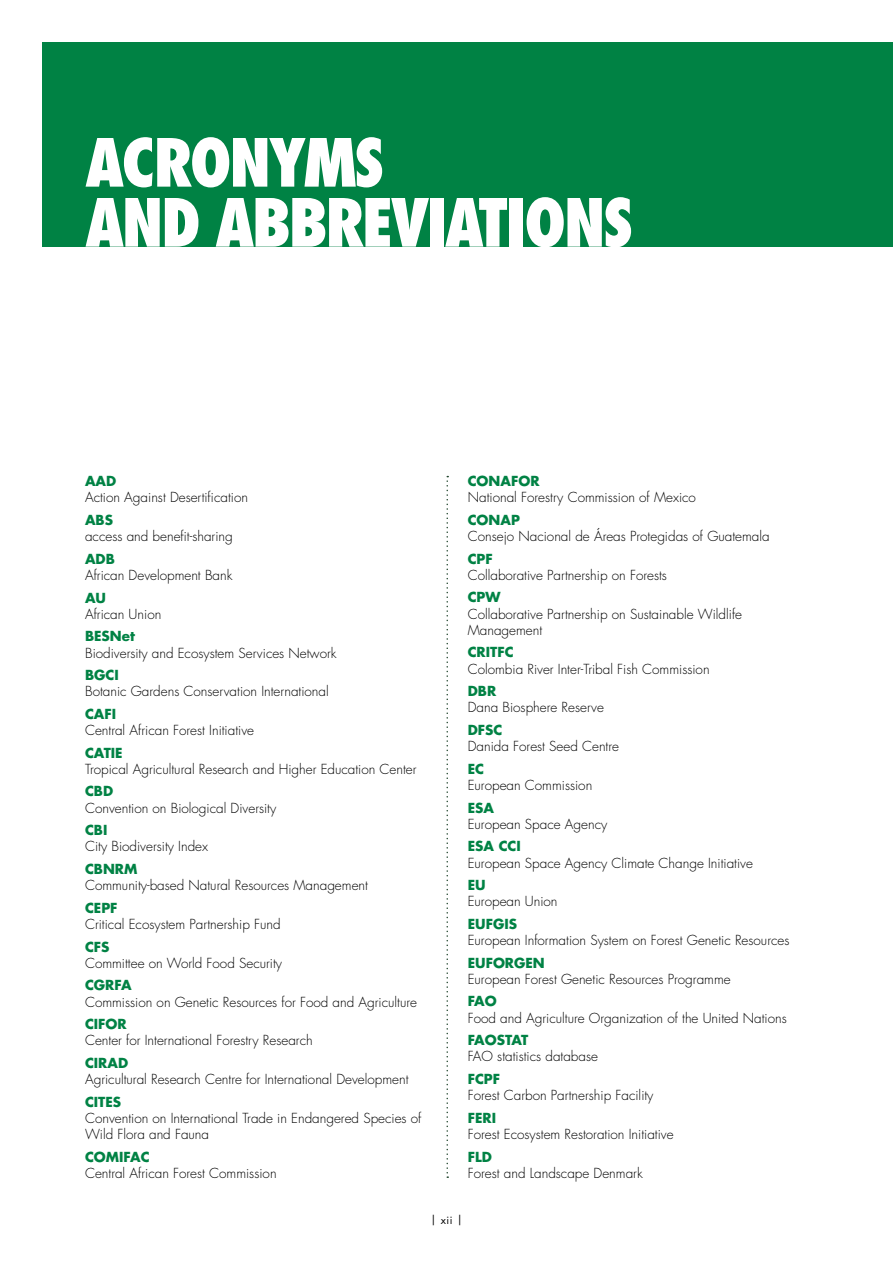
<style>
.page{position:relative;width:893px;height:1263px;background:#fff}
.page>*{position:absolute;margin:0;border:0;box-sizing:border-box;transform-origin:0 0}
.t1{font:800 condensed 64.5px/60px "Futura Std";letter-spacing:-.04em;color:#fff}
.t2{font:300 13.5px/16.2px "Futura Std";color:#000}
.t3{font:700 13.5px "Futura Std";color:#008244}
.t4{font:700 13.5px "Futura Std";letter-spacing:-.03em;color:#008244}
.t5{font:10.5px "Futura Std";color:#000}
</style>
<div class="page">
<div style="left:43px;top:43px;width:850px;height:204px;background:#008244"></div>
<svg style="left:446px;top:476px;width:2px;height:702px"></svg>
<h1 class="t1" style="left:85px;top:132px;width:550px">ACRONYMS<br>AND ABBREVIATIONS</h1>
<p class="t3" style="left:85px;top:472px;width:33px">AAD</p>
<p class="t2" style="left:85px;top:490px;width:164px">Action Against Desertification</p>
<p class="t3" style="left:85px;top:511px;width:29px">ABS</p>
<p class="t2" style="left:85px;top:529px;width:149px">access and benefit-sharing</p>
<p class="t3" style="left:85px;top:550px;width:31px">ADB</p>
<p class="t2" style="left:85px;top:567px;width:149px">African Development Bank</p>
<p class="t3" style="left:85px;top:588px;width:23px">AU</p>
<p class="t2" style="left:85px;top:606px;width:78px">African Union</p>
<p class="t3" style="left:85px;top:627px;width:51px">BESNet</p>
<p class="t2" style="left:85px;top:645px;width:253px">Biodiversity and Ecosystem Services Network</p>
<p class="t3" style="left:85px;top:666px;width:35px">BGCI</p>
<p class="t2" style="left:85px;top:684px;width:245px">Botanic Gardens Conservation International</p>
<p class="t3" style="left:85px;top:705px;width:33px">CAFI</p>
<p class="t2" style="left:85px;top:722px;width:171px">Central African Forest Initiative</p>
<p class="t3" style="left:85px;top:744px;width:39px">CATIE</p>
<p class="t2" style="left:85px;top:761px;width:333px">Tropical Agricultural Research and Higher Education Center</p>
<p class="t3" style="left:85px;top:782px;width:30px">CBD</p>
<p class="t2" style="left:85px;top:800px;width:193px">Convention on Biological Diversity</p>
<p class="t3" style="left:85px;top:821px;width:24px">CBI</p>
<p class="t2" style="left:85px;top:839px;width:125px">City Biodiversity Index</p>
<p class="t3" style="left:85px;top:860px;width:54px">CBNRM</p>
<p class="t2" style="left:85px;top:877px;width:284px">Community-based Natural Resources Management</p>
<p class="t3" style="left:85px;top:899px;width:34px">CEPF</p>
<p class="t2" style="left:85px;top:916px;width:197px">Critical Ecosystem Partnership Fund</p>
<p class="t3" style="left:85px;top:937px;width:26px">CFS</p>
<p class="t2" style="left:85px;top:955px;width:199px">Committee on World Food Security</p>
<p class="t3" style="left:85px;top:976px;width:48px">CGRFA</p>
<p class="t2" style="left:85px;top:994px;width:334px">Commission on Genetic Resources for Food and Agriculture</p>
<p class="t3" style="left:85px;top:1015px;width:43px">CIFOR</p>
<p class="t2" style="left:85px;top:1033px;width:229px">Center for International Forestry Research</p>
<p class="t3" style="left:85px;top:1054px;width:45px">CIRAD</p>
<p class="t2" style="left:85px;top:1071px;width:325px">Agricultural Research Centre for International Development</p>
<p class="t3" style="left:85px;top:1092px;width:38px">CITES</p>
<p class="t2" style="left:85px;top:1110px;width:338px">Convention on International Trade in Endangered Species of<br>Wild Flora and Fauna</p>
<p class="t3" style="left:85px;top:1147px;width:66px">COMIFAC</p>
<p class="t2" style="left:85px;top:1165px;width:193px">Central African Forest Commission</p>
<p class="t3" style="left:468px;top:472px;width:73px">CONAFOR</p>
<p class="t2" style="left:468px;top:490px;width:230px">National Forestry Commission of Mexico</p>
<p class="t3" style="left:468px;top:511px;width:54px">CONAP</p>
<p class="t2" style="left:468px;top:528px;width:303px">Consejo Nacional de Áreas Protegidas of Guatemala</p>
<p class="t3" style="left:468px;top:550px;width:27px">CPF</p>
<p class="t2" style="left:468px;top:567px;width:201px">Collaborative Partnership on Forests</p>
<p class="t3" style="left:468px;top:588px;width:34px">CPW</p>
<p class="t2" style="left:468px;top:606px;width:276px">Collaborative Partnership on Sustainable Wildlife<br>Management</p>
<p class="t3" style="left:468px;top:643px;width:47px">CRITFC</p>
<p class="t2" style="left:468px;top:661px;width:243px">Colombia River Inter-Tribal Fish Commission</p>
<p class="t3" style="left:468px;top:682px;width:30px">DBR</p>
<p class="t2" style="left:468px;top:700px;width:138px">Dana Biosphere Reserve</p>
<p class="t3" style="left:468px;top:721px;width:36px">DFSC</p>
<p class="t2" style="left:468px;top:738px;width:153px">Danida Forest Seed Centre</p>
<p class="t3" style="left:468px;top:760px;width:18px">EC</p>
<p class="t2" style="left:468px;top:777px;width:126px">European Commission</p>
<p class="t3" style="left:468px;top:798px;width:28px">ESA</p>
<p class="t2" style="left:468px;top:816px;width:141px">European Space Agency</p>
<p class="t3" style="left:468px;top:837px;width:55px">ESA CCI</p>
<p class="t2" style="left:468px;top:855px;width:287px">European Space Agency Climate Change Initiative</p>
<p class="t3" style="left:468px;top:876px;width:19px">EU</p>
<p class="t2" style="left:468px;top:894px;width:91px">European Union</p>
<p class="t3" style="left:468px;top:915px;width:51px">EUFGIS</p>
<p class="t2" style="left:468px;top:932px;width:323px">European Information System on Forest Genetic Resources</p>
<p class="t3" style="left:468px;top:953px;width:79px">EUFORGEN</p>
<p class="t2" style="left:468px;top:971px;width:264px">European Forest Genetic Resources Programme</p>
<p class="t3" style="left:468px;top:992px;width:31px">FAO</p>
<p class="t2" style="left:468px;top:1010px;width:321px">Food and Agriculture Organization of the United Nations</p>
<p class="t4" style="left:468px;top:1031px;width:62px">FAOSTAT</p>
<p class="t2" style="left:468px;top:1049px;width:132px">FAO statistics database</p>
<p class="t3" style="left:468px;top:1070px;width:34px">FCPF</p>
<p class="t2" style="left:468px;top:1087px;width:187px">Forest Carbon Partnership Facility</p>
<p class="t3" style="left:468px;top:1109px;width:30px">FERI</p>
<p class="t2" style="left:468px;top:1126px;width:207px">Forest Ecosystem Restoration Initiative</p>
<p class="t3" style="left:468px;top:1147px;width:26px">FLD</p>
<p class="t2" style="left:468px;top:1165px;width:177px">Forest and Landscape Denmark</p>
<p class="t5" style="left:431px;top:1214px;width:34px">| xii |</p>
</div>
